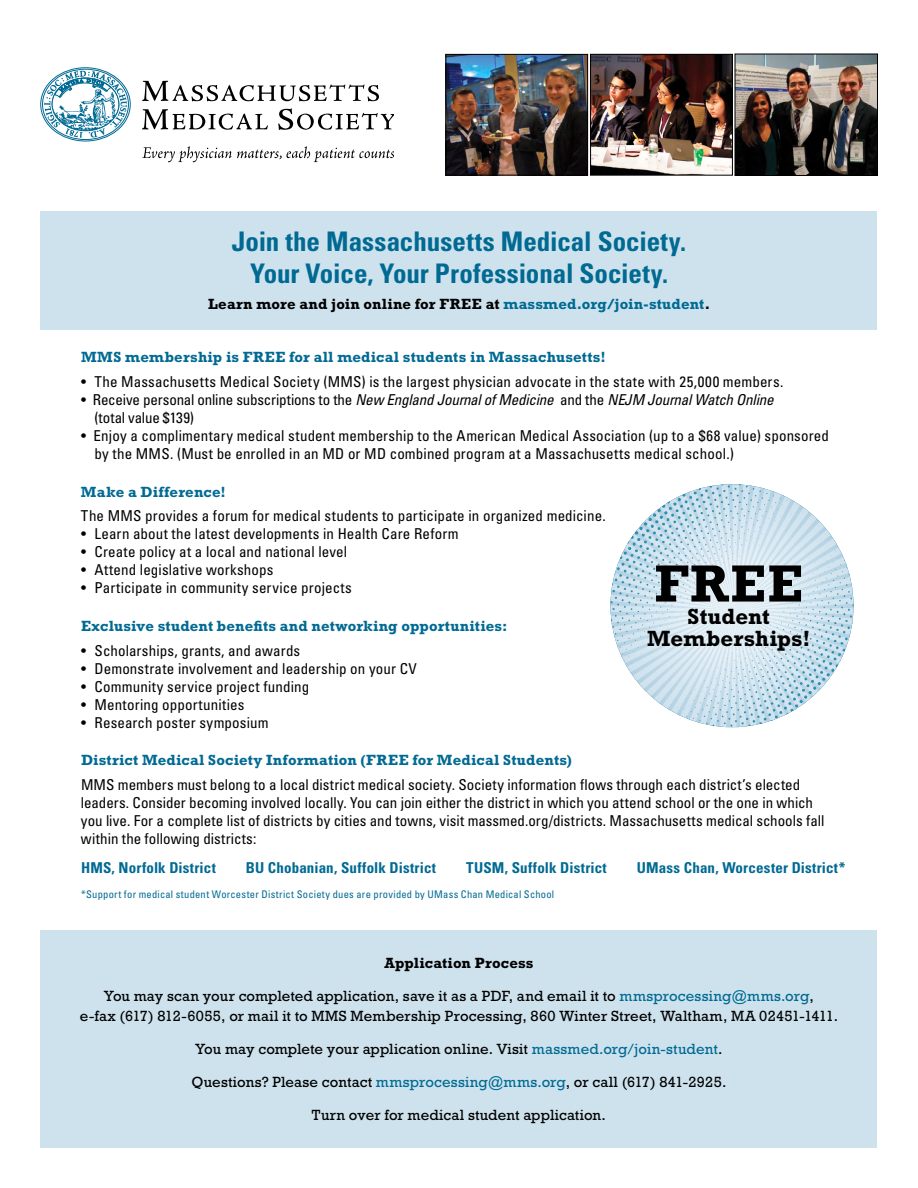
<style>
.page{position:relative;width:918px;height:1188px;background:#fff}
.page>*{position:absolute;margin:0;border:0;box-sizing:border-box;transform-origin:0 0}
.App_text{font:700 53.1px "Rockwell Std";color:#000}
.t1{font:700 condensed 27px/31.5px "Univers LT Std";color:#006a93;text-align:center}
.App_text-2{font:700 22.35px/22.4px "Rockwell Std";letter-spacing:.005em;color:#000;text-align:center}
.App_text-3{font:condensed 15px/18px "Univers LT Std";letter-spacing:.005em;color:#000}
.SubHead{font:15px/19.5px "Rockwell Std";letter-spacing:.01em;color:#000;text-align:center}
.FrontBulleted{font:condensed 15px/18px "Univers LT Std";letter-spacing:.005em;color:#000}
.SubHead-2{font:700 15px "Rockwell Std";letter-spacing:.01em;color:#006a93}
.FrontBulleted-2{font:condensed 15px/18px "Univers LT Std";letter-spacing:-.015em;color:#000}
.App_text-4{font:700 condensed 15px "Univers LT Std";letter-spacing:.015em;color:#006a93}
.TitleTag{font:700 15px "Rockwell Std";letter-spacing:.01em;color:#000}
.SubHead-3{font:700 15px "Rockwell Std";letter-spacing:.01em;color:#000}
.App_text-5{font:condensed 10.5px "Univers LT Std";letter-spacing:.025em;color:#006a93}
.s1{color:#006a93}
.s2{font-style:italic}
</style>
<div class="page">
<div style="left:40px;top:930px;width:838px;height:218px;background:#cee2ed"></div>
<svg style="left:142px;top:146px;width:252px;height:16px"></svg>
<svg style="left:142px;top:81px;width:237px;height:20px"></svg>
<svg style="left:142px;top:109px;width:126px;height:21px"></svg>
<svg style="left:278px;top:108px;width:116px;height:22px"></svg>
<div style="left:40px;top:68px;width:90px;height:73px;border:1px solid #006a93;border-radius:50%"></div>
<svg style="left:44px;top:71px;width:83px;height:67px"></svg>
<img style="left:592px;top:56px;width:139px;height:117px">
<div style="left:590px;top:54px;width:143px;height:121px;border:1px solid #000"></div>
<img style="left:737px;top:56px;width:139px;height:118px">
<div style="left:735px;top:54px;width:143px;height:122px;border:1px solid #000"></div>
<img style="left:448px;top:56px;width:138px;height:118px">
<div style="left:446px;top:54px;width:142px;height:122px;border:1px solid #000"></div>
<div style="left:40px;top:211px;width:838px;height:119px;background:#cee2ed"></div>
<img style="left:610px;top:484px;width:244px;height:243px;border-radius:122px">
<p class="t1" style="left:232px;top:226px;width:456px">Join the Massachusetts Medical Society.<br>Your Voice, Your Professional Society.</p>
<p class="TitleTag" style="left:208px;top:295px;width:503px">Learn more and join online for FREE at <span class="s1">massmed.org/join-student</span>.</p>
<p class="SubHead-2" style="left:81px;top:349px;width:526px">MMS membership is FREE for all medical students in Massachusetts!</p>
<p class="App_text-3" style="left:81px;top:373px;width:704px">• The Massachusetts Medical Society (MMS) is the largest physician advocate in the state with 25,000 members.</p>
<p class="FrontBulleted-2" style="left:94px;top:391px;width:681px;text-indent:-13px">• Receive personal online subscriptions to the <span class="s2">New England Journal of Medicine</span> and the <span class="s2">NEJM Journal Watch Online </span>(total value $139)</p>
<p class="FrontBulleted" style="left:94px;top:427px;width:736px;text-indent:-13px">• Enjoy a complimentary medical student membership to the American Medical Association (up to a $68 value) sponsored by the MMS. (Must be enrolled in an MD or MD combined program at a Massachusetts medical school.)</p>
<p class="SubHead-2" style="left:81px;top:483px;width:146px">Make a Difference!</p>
<p class="FrontBulleted" style="left:81px;top:507px;width:526px">The MMS provides a forum for medical students to participate in organized medicine.</p>
<p class="App_text-3" style="left:81px;top:525px;width:379px">• Learn about the latest developments in Health Care Reform</p>
<p class="App_text-3" style="left:81px;top:543px;width:268px">• Create policy at a local and national level</p>
<p class="App_text-3" style="left:81px;top:561px;width:194px">• Attend legislative workshops</p>
<p class="App_text-3" style="left:81px;top:579px;width:272px">• Participate in community service projects</p>
<p class="SubHead-2" style="left:81px;top:617px;width:428px">Exclusive student benefits and networking opportunities:</p>
<p class="App_text-3" style="left:81px;top:641px;width:221px">• Scholarships, grants, and awards</p>
<p class="App_text-3" style="left:81px;top:659px;width:337px">• Demonstrate involvement and leadership on your CV</p>
<p class="App_text-3" style="left:81px;top:677px;width:230px">• Community service project funding</p>
<p class="App_text-3" style="left:81px;top:695px;width:165px">• Mentoring opportunities</p>
<p class="App_text-3" style="left:81px;top:713px;width:189px">• Research poster symposium</p>
<p class="SubHead-2" style="left:81px;top:751px;width:492px">District Medical Society Information (FREE for Medical Students)</p>
<p class="App_text-3" style="left:81px;top:775px;width:745px">MMS members must belong to a local district medical society. Society information flows through each district’s elected leaders. Consider becoming involved locally. You can join either the district in which you attend school or the one in which you live. For a complete list of districts by cities and towns, visit massmed.org/districts. Massachusetts medical schools fall within the following districts:</p>
<p class="App_text-4" style="left:81px;top:859px;width:136px">HMS, Norfolk District</p>
<p class="App_text-4" style="left:246px;top:859px;width:192px">BU Chobanian, Suffolk District</p>
<p class="App_text-4" style="left:466px;top:859px;width:142px">TUSM, Suffolk District</p>
<p class="App_text-4" style="left:637px;top:859px;width:210px">UMass Chan, Worcester District*</p>
<p class="App_text-5" style="left:81px;top:888px;width:475px">*Support for medical student Worcester District Society dues are provided by UMass Chan Medical School</p>
<p class="App_text" style="left:655px;top:552px;width:150px">FREE</p>
<p class="App_text-2" style="left:647px;top:605px;width:165px">Student<br>Memberships!</p>
<p class="SubHead-3" style="left:384px;top:954px;width:151px">Application Process</p>
<p class="SubHead" style="left:80px;top:986px;width:760px">You may scan your completed application, save it as a PDF, and email it to <span class="s1">mmsprocessing@mms.org</span>,<br>e-fax (617) 812-6055, or mail it to MMS Membership Processing, 860 Winter Street, Waltham, MA 02451-1411.</p>
<p class="SubHead" style="left:196px;top:1039px;width:528px">You may complete your application online. Visit <span class="s1">massmed.org/join-student</span>.</p>
<p class="SubHead" style="left:192px;top:1072px;width:536px">Questions? Please contact <span class="s1">mmsprocessing@mms.org</span>, or call (617) 841-2925.</p>
<p class="SubHead" style="left:312px;top:1105px;width:296px">Turn over for medical student application.</p>
</div>
